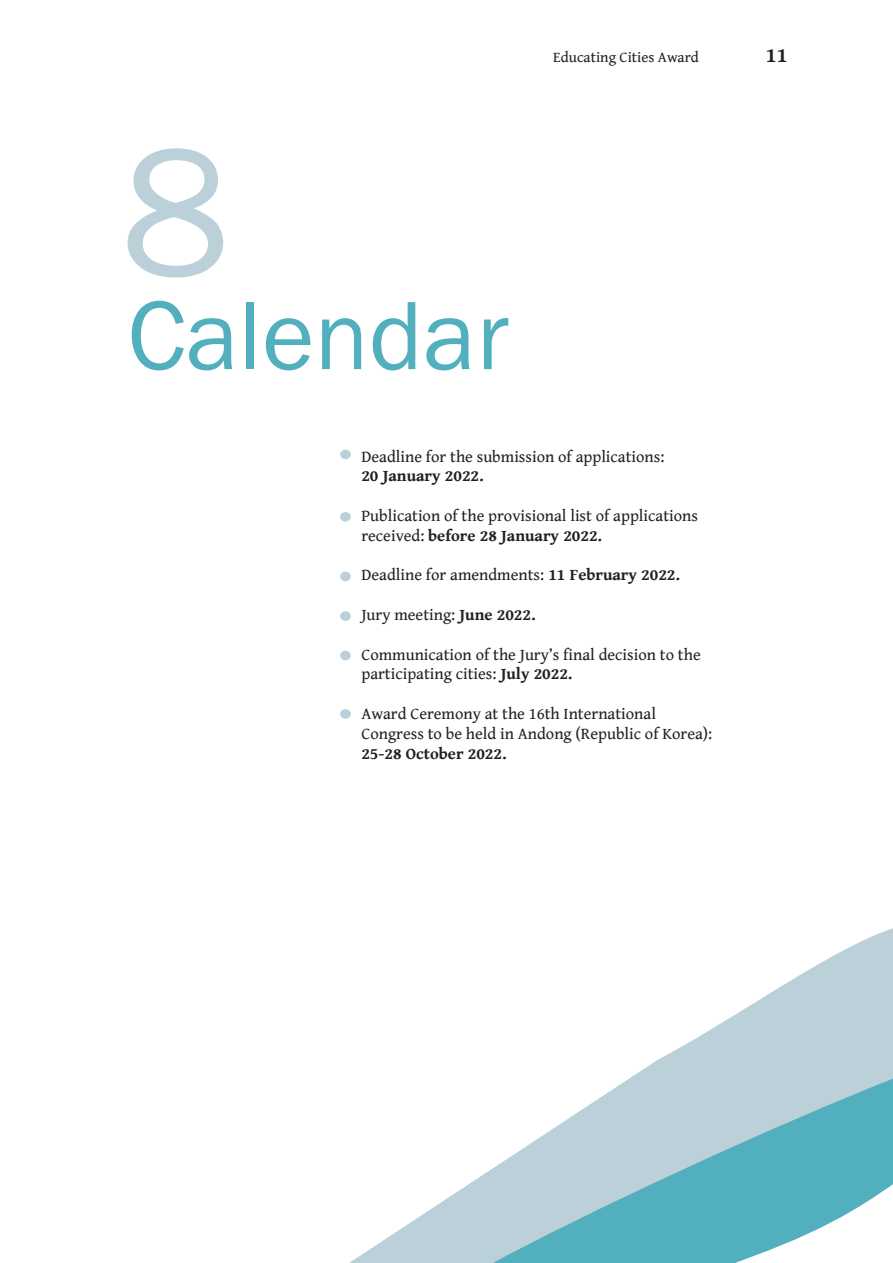
<style>
.page{position:relative;width:893px;height:1263px;background:#fff}
.page>*{position:absolute;margin:0;border:0;box-sizing:border-box;transform-origin:0 0}
._2_Títol{font:100.5px "Franklin Gothic";color:#51afbe}
.t1{font:700 21px "Gentium Book Basic";color:#231f20}
._1_Text_normal_bàsic{font:16.5px/19.8px "Gentium Book Basic";color:#231f20}
._1_Text_normal_bàsic-2{font:700 16.5px "Gentium Book Basic";color:#231f20}
.t2{font:15px "Gentium Book Basic";color:#231f20}
.s1{font-weight:700}
</style>
<div class="page">
<svg style="left:128px;top:148px;width:95px;height:129px"></svg>
<div style="left:340px;top:709px;width:11px;height:10px;background:#bcd0d9;border-radius:50%"></div>
<div style="left:340px;top:611px;width:11px;height:10px;background:#bcd0d9;border-radius:50%"></div>
<div style="left:340px;top:651px;width:11px;height:9px;background:#bcd0d9;border-radius:50%"></div>
<div style="left:340px;top:572px;width:11px;height:9px;background:#bcd0d9;border-radius:50%"></div>
<div style="left:340px;top:512px;width:11px;height:10px;background:#bcd0d9;border-radius:50%"></div>
<div style="left:340px;top:450px;width:11px;height:9px;background:#bcd0d9;border-radius:50%"></div>
<svg style="left:349px;top:928px;width:544px;height:335px"></svg>
<svg style="left:457px;top:939px;width:436px;height:324px"></svg>
<p class="t2" style="left:553px;top:46px;width:147px">Educating Cities Award</p>
<p class="t1" style="left:766px;top:39px;width:23px">11</p>
<p class="_2_Títol" style="left:128px;top:273px;width:383px">Calendar</p>
<p class="_1_Text_normal_bàsic" style="left:361px;top:446px;width:304px">Deadline for the submission of applications:</p>
<p class="_1_Text_normal_bàsic-2" style="left:361px;top:463px;width:124px">20 January 2022.</p>
<p class="_1_Text_normal_bàsic" style="left:361px;top:505px;width:338px">Publication of the provisional list of applications received: <span class="s1">before 28 January 2022.</span></p>
<p class="_1_Text_normal_bàsic" style="left:361px;top:565px;width:320px">Deadline for amendments: <span class="s1">11 February 2022.</span></p>
<p class="_1_Text_normal_bàsic" style="left:361px;top:604px;width:176px">Jury meeting: <span class="s1">June 2022.</span></p>
<p class="_1_Text_normal_bàsic" style="left:361px;top:644px;width:341px">Communication of the Jury’s final decision to the participating cities: <span class="s1">July 2022.</span></p>
<p class="_1_Text_normal_bàsic" style="left:361px;top:703px;width:352px">Award Ceremony at the 16th International<br>Congress to be held in Andong (Republic of Korea):<br><span class="s1">25-28 October 2022.</span></p>
</div>
